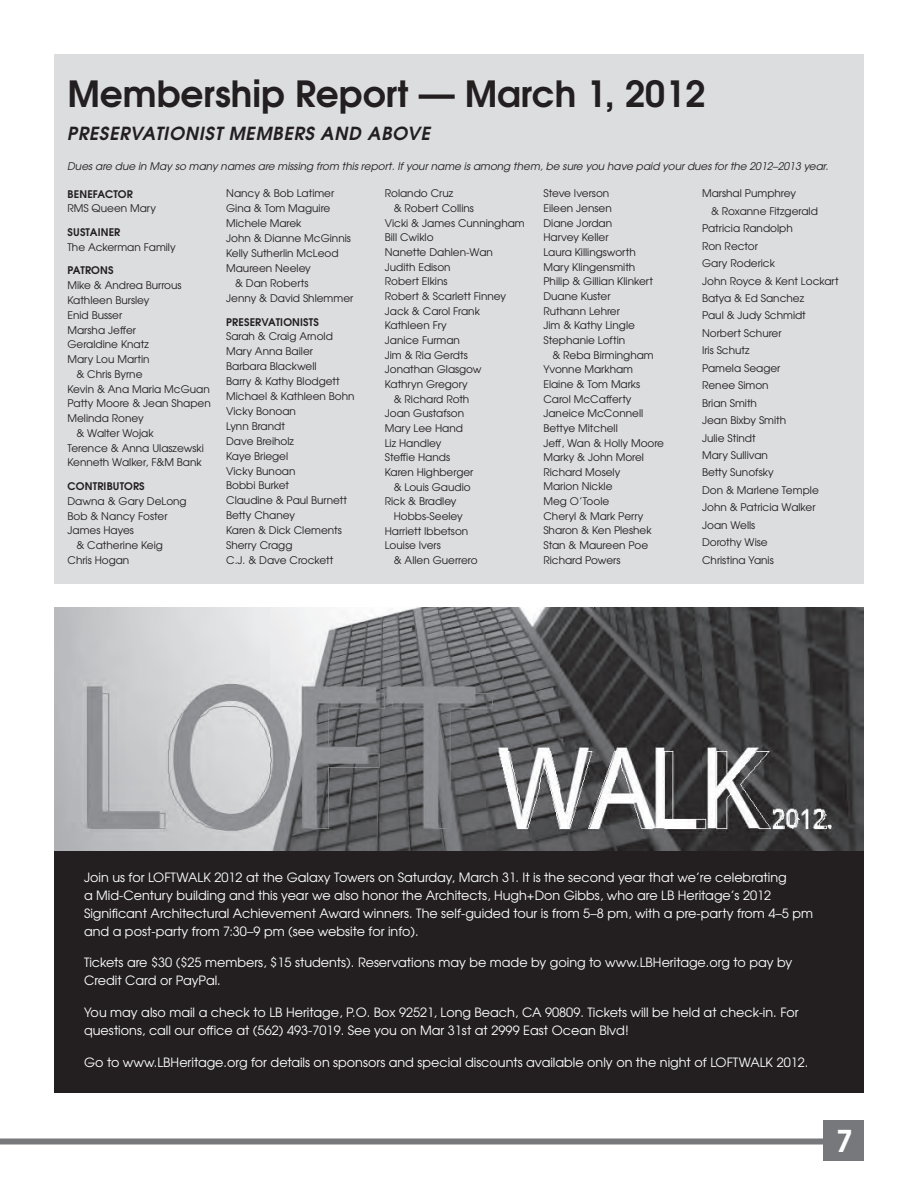
<style>
.page{position:relative;width:918px;height:1188px;background:#fff}
.page>*{position:absolute;margin:0;border:0;box-sizing:border-box;transform-origin:0 0}
.t1{font:700 36px "Te X Gyre Adventor";color:#231f20}
.t2{font:700 30px "Te X Gyre Adventor";color:#fff}
.t3{font:italic 700 18px "Te X Gyre Adventor";letter-spacing:.08em;color:#231f20}
.t4{font:12.75px/18px "Te X Gyre Adventor";color:#fff}
.t5{font:10.5px/14.7px "Te X Gyre Adventor";color:#231f20}
.t6{font:italic 10.5px "Te X Gyre Adventor";color:#231f20}
.t7{font:700 10.5px "Te X Gyre Adventor";letter-spacing:.015em;color:#231f20}
</style>
<div class="page">
<div style="left:0;top:1138px;width:856px;height:6px;background:#76787b"></div>
<div style="left:824px;top:1120px;width:40px;height:40px;background:#76787b"></div>
<div style="left:54px;top:850px;width:810px;height:244px;background:#231f20"></div>
<div style="left:54px;top:54px;width:810px;height:530px;background:#dcdddf"></div>
<img style="left:54px;top:608px;width:810px;height:242px">
<h1 class="t1" style="left:68px;top:63px;width:640px">MEMBERSHIP REPORT — MARCH 1, 2012</h1>
<h3 class="t3" style="left:68px;top:118px;width:364px">PRESER VATIONIST MEMB ERS AND ABOVE</h3>
<p class="t6" style="left:68px;top:158px;width:763px">Dues are due in May so many names are missing from this report. If your name is among them, be sure you have paid your dues for the 2012–2013 year.</p>
<p class="t7" style="left:68px;top:185px;width:8px">BENEFACT</p>
<p class="t7" style="left:118px;top:185px;width:14px">OR</p>
<p class="t5" style="left:67px;top:200px;width:90px">RMS Queen Mary</p>
<p class="t7" style="left:68px;top:223px;width:8px">SUSTAINER</p>
<p class="t5" style="left:67px;top:239px;width:110px">The Ackerman Family</p>
<p class="t7" style="left:68px;top:262px;width:9px">PATR</p>
<p class="t7" style="left:91px;top:262px;width:14px">ONS</p>
<p class="t5" style="left:67px;top:277px;width:116px">Mike &amp; Andrea Burrous</p>
<p class="t5" style="left:67px;top:292px;width:83px">Kathleen Bursley</p>
<p class="t5" style="left:67px;top:307px;width:56px">Enid Busser</p>
<p class="t5" style="left:67px;top:322px;width:70px">Marsha Jeffer</p>
<p class="t5" style="left:67px;top:336px;width:83px">Geraldine Knatz</p>
<p class="t5" style="left:67px;top:351px;width:84px">Mary Lou Martin</p>
<p class="t5" style="left:76px;top:366px;width:68px">&amp; Chris Byrne</p>
<p class="t5" style="left:67px;top:381px;width:144px">Kevin &amp; Ana Maria McGuan</p>
<p class="t5" style="left:67px;top:395px;width:145px">Patty Moore &amp; Jean Shapen</p>
<p class="t5" style="left:67px;top:410px;width:78px">Melinda Roney</p>
<p class="t5" style="left:76px;top:425px;width:79px">&amp; Walter Wojak</p>
<p class="t5" style="left:67px;top:440px;width:138px">Terence &amp; Anna Ulaszewski</p>
<p class="t5" style="left:67px;top:455px;width:136px">Kenneth Walker, F&amp;M Bank</p>
<p class="t7" style="left:68px;top:477px;width:20px">CONTRIBUT</p>
<p class="t7" style="left:124px;top:477px;width:13px">ORS</p>
<p class="t5" style="left:67px;top:493px;width:121px">Dawna &amp; Gary DeLong</p>
<p class="t5" style="left:67px;top:508px;width:102px">Bob &amp; Nancy Foster</p>
<p class="t5" style="left:67px;top:523px;width:68px">James Hayes</p>
<p class="t5" style="left:76px;top:537px;width:88px">&amp; Catherine Keig</p>
<p class="t5" style="left:67px;top:552px;width:63px">Chris Hogan</p>
<p class="t5" style="left:226px;top:186px;width:110px">Nancy &amp; Bob Latimer</p>
<p class="t5" style="left:226px;top:200px;width:106px">Gina &amp; Tom Maguire</p>
<p class="t5" style="left:226px;top:215px;width:77px">Michele Marek</p>
<p class="t5" style="left:226px;top:230px;width:126px">John &amp; Dianne McGinnis</p>
<p class="t5" style="left:226px;top:245px;width:114px">Kelly Sutherlin McLeod</p>
<p class="t5" style="left:226px;top:260px;width:86px">Maureen Neeley</p>
<p class="t5" style="left:235px;top:275px;width:75px">&amp; Dan Roberts</p>
<p class="t5" style="left:226px;top:290px;width:129px">Jenny &amp; David Shlemmer</p>
<p class="t7" style="left:226px;top:313px;width:8px">PRESERVATI</p>
<p class="t7" style="left:283px;top:313px;width:12px">ONISTS</p>
<p class="t5" style="left:226px;top:328px;width:130px">Sarah &amp; Craig Arnold<br>Mary Anna Bailer<br>Barbara Blackwell<br>Barry &amp; Kathy Blodgett<br>Michael &amp; Kathleen Bohn<br>Vicky Bonoan<br>Lynn Brandt<br>Dave Breiholz<br>Kaye Briegel<br>Vicky Bunoan<br>Bobbi Burket<br>Claudine &amp; Paul Burnett<br>Betty Chaney<br>Karen &amp; Dick Clements<br>Sherry Cragg<br>C.J. &amp; Dave Crockett</p>
<p class="t5" style="left:385px;top:186px;width:70px">Rolando Cruz</p>
<p class="t5" style="left:394px;top:200px;width:82px">&amp; Robert Collins</p>
<p class="t5" style="left:385px;top:215px;width:142px">Vicki &amp; James Cunningham</p>
<p class="t5" style="left:385px;top:230px;width:50px">Bill Cwiklo</p>
<p class="t5" style="left:385px;top:244px;width:110px">Nanette Dahlen-Wan</p>
<p class="t5" style="left:385px;top:259px;width:67px">Judith Edison</p>
<p class="t5" style="left:385px;top:273px;width:64px">Robert Elkins</p>
<p class="t5" style="left:385px;top:288px;width:123px">Robert &amp; Scarlett Finney</p>
<p class="t5" style="left:385px;top:303px;width:97px">Jack &amp; Carol Frank</p>
<p class="t5" style="left:385px;top:317px;width:64px">Kathleen Fry</p>
<p class="t5" style="left:385px;top:332px;width:77px">Janice Furman</p>
<p class="t5" style="left:385px;top:347px;width:84px">Jim &amp; Ria Gerdts</p>
<p class="t5" style="left:385px;top:361px;width:98px">Jonathan Glasgow</p>
<p class="t5" style="left:385px;top:376px;width:85px">Kathryn Gregory</p>
<p class="t5" style="left:394px;top:391px;width:77px">&amp; Richard Roth</p>
<p class="t5" style="left:385px;top:405px;width:81px">Joan Gustafson</p>
<p class="t5" style="left:385px;top:420px;width:80px">Mary Lee Hand</p>
<p class="t5" style="left:385px;top:435px;width:58px">Liz Handley</p>
<p class="t5" style="left:385px;top:449px;width:67px">Steffie Hands</p>
<p class="t5" style="left:385px;top:464px;width:90px">Karen Highberger</p>
<p class="t5" style="left:394px;top:479px;width:78px">&amp; Louis Gaudio</p>
<p class="t5" style="left:385px;top:493px;width:73px">Rick &amp; Bradley</p>
<p class="t5" style="left:394px;top:508px;width:71px">Hobbs-Seeley</p>
<p class="t5" style="left:385px;top:523px;width:85px">Harriett Ibbetson</p>
<p class="t5" style="left:385px;top:537px;width:58px">Louise Ivers</p>
<p class="t5" style="left:394px;top:552px;width:85px">&amp; Allen Guerrero</p>
<p class="t5" style="left:543px;top:185px;width:111px">Steve Iverson<br>Eileen Jensen<br>Diane Jordan<br>Harvey Keller<br>Laura Killingsworth<br>Mary Klingensmith<br>Philip &amp; Gillian Klinkert<br>Duane Kuster<br>Ruthann Lehrer<br>Jim &amp; Kathy Lingle<br>Stephanie Loftin</p>
<p class="t5" style="left:543px;top:347px;width:122px;text-indent:9px">&amp; Reba Birmingham<br>Yvonne Markham<br>Elaine &amp; Tom Marks<br>Carol McCafferty<br>Janeice McConnell<br>Bettye Mitchell<br>Jeff, Wan &amp; Holly Moore<br>Marky &amp; John Morel<br>Richard Mosely<br>Marion Nickle<br>Meg O’Toole<br>Cheryl &amp; Mark Perry<br>Sharon &amp; Ken Pleshek<br>Stan &amp; Maureen Poe<br>Richard Powers</p>
<p class="t5" style="left:702px;top:185px;width:95px">Marshal Pumphrey</p>
<p class="t5" style="left:711px;top:203px;width:108px">&amp; Roxanne Fitzgerald</p>
<p class="t5" style="left:702px;top:220px;width:92px">Patricia Randolph</p>
<p class="t5" style="left:702px;top:238px;width:57px">Ron Rector</p>
<p class="t5" style="left:702px;top:255px;width:74px">Gary Roderick</p>
<p class="t5" style="left:702px;top:273px;width:138px">John Royce &amp; Kent Lockart</p>
<p class="t5" style="left:702px;top:290px;width:104px">Batya &amp; Ed Sanchez</p>
<p class="t5" style="left:702px;top:308px;width:105px">Paul &amp; Judy Schmidt</p>
<p class="t5" style="left:702px;top:325px;width:81px">Norbert Schurer</p>
<p class="t5" style="left:702px;top:342px;width:49px">Iris Schutz</p>
<p class="t5" style="left:702px;top:360px;width:80px">Pamela Seager</p>
<p class="t5" style="left:702px;top:377px;width:68px">Renee Simon</p>
<p class="t5" style="left:702px;top:395px;width:56px">Brian Smith</p>
<p class="t5" style="left:702px;top:412px;width:86px">Jean Bixby Smith</p>
<p class="t5" style="left:702px;top:430px;width:55px">Julie Stindt</p>
<p class="t5" style="left:702px;top:447px;width:67px">Mary Sullivan</p>
<p class="t5" style="left:702px;top:465px;width:73px">Betty Sunofsky</p>
<p class="t5" style="left:702px;top:482px;width:118px">Don &amp; Marlene Temple</p>
<p class="t5" style="left:702px;top:500px;width:115px">John &amp; Patricia Walker</p>
<p class="t5" style="left:702px;top:517px;width:55px">Joan Wells</p>
<p class="t5" style="left:702px;top:534px;width:67px">Dorothy Wise</p>
<p class="t5" style="left:702px;top:552px;width:73px">Christina Yanis</p>
<p class="t4" style="left:84px;top:867px;width:731px">Join us for LOFTWALK 2012 at the Galaxy Towers on Saturday, March 31. It is the second year that we’re celebrating<br>a Mid-Century building and this year we also honor the Architects, Hugh+Don Gibbs, who are LB Heritage’s 2012<br>Significant Architectural Achievement Award winners. The self-guided tour is from 5–8 pm, with a pre-party from 4–5 pm and a post-party from 7:30–9 pm (see website for info).</p>
<p class="t4" style="left:84px;top:953px;width:710px">Tickets are $30 ($25 members, $15 students). Reservations may be made by going to www.LBHeritage.org to pay by<br>Credit Card or PayPal.</p>
<p class="t4" style="left:84px;top:1002px;width:716px">You may also mail a check to LB Heritage, P.O. Box 92521, Long Beach, CA 90809. Tickets will be held at check-in. For questions, call our office at (562) 493-7019. See you on Mar 31st at 2999 East Ocean Blvd!</p>
<p class="t4" style="left:84px;top:1052px;width:726px">Go to www.LBHeritage.org for details on sponsors and special discounts available only on the night of LOFTWALK 2012.</p>
<h2 class="t2" style="left:836px;top:1115px;width:18px">7</h2>
</div>
